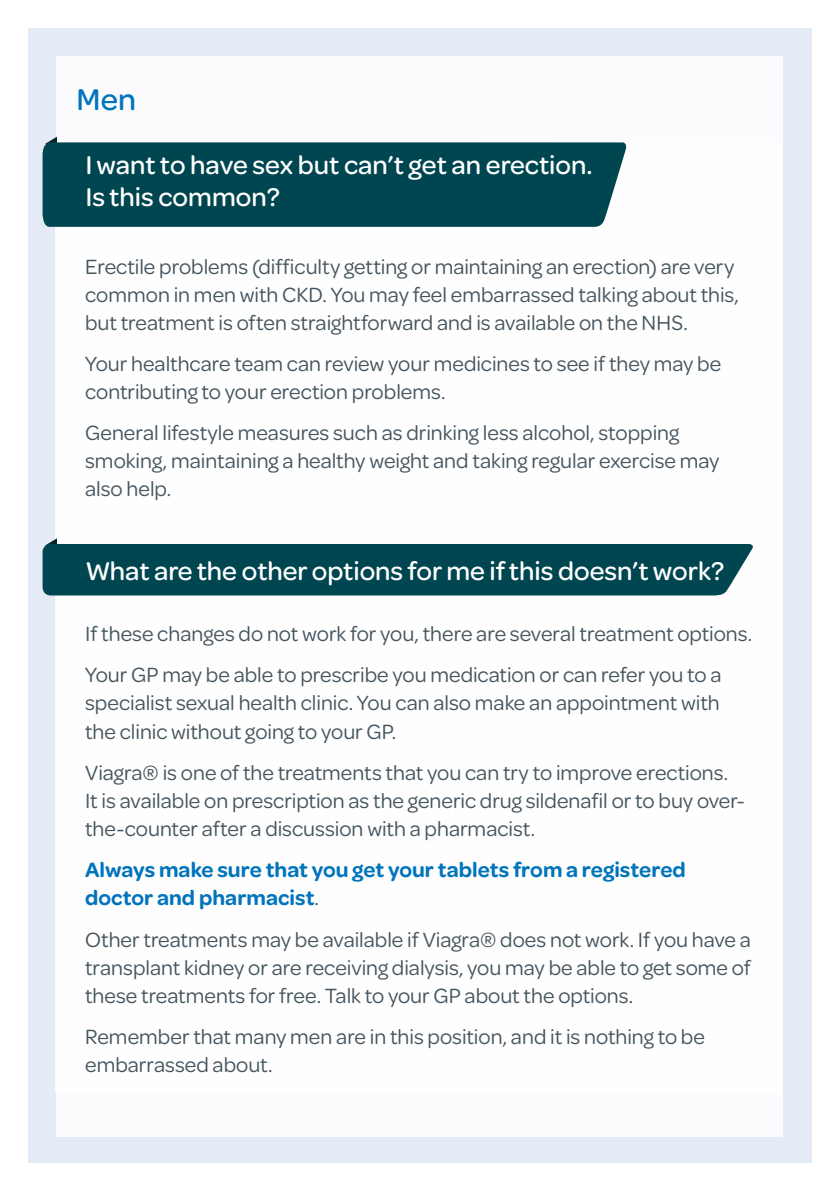
<style>
.page{position:relative;width:840px;height:1191px;background:#fff}
.page>*{position:absolute;margin:0;border:0;box-sizing:border-box;transform-origin:0 0}
.t1{font:500 32px "Omnes";color:#0174bc}
.t2{font:500 27.4px/32.8px "Omnes";color:#fff}
.t3{font:22px/28px "Omnes";color:#45555f}
.t4{font:600 22px/28px "Omnes";letter-spacing:.005em;color:#0174bc}
.s1{font-weight:400;color:#45555f}
</style>
<div class="page">
<div style="left:28px;top:28px;width:783px;height:1134px;background:#e5ebf6"></div>
<div style="left:57px;top:57px;width:725px;height:1080px;background:#fff"></div>
<div style="left:55px;top:142px;width:725px;height:950px;background:#fff"></div>
<svg style="left:48px;top:137px;width:9px;height:5px"></svg>
<div style="left:43px;top:142px;width:584px;height:85px;background:#004650"></div>
<svg style="left:43px;top:538px;width:710px;height:58px;background:#1f5c65"></svg>
<p class="t1" style="left:77px;top:77px;width:61px">Men</p>
<p class="t2" style="left:85px;top:146px;width:508px">I want to have sex but can’t get an erection.<br>Is this common?</p>
<p class="t3" style="left:85px;top:251px;width:655px">Erectile problems (difficulty getting or maintaining an erection) are very common in men with CKD. You may feel embarrassed talking about this, but treatment is often straightforward and is available on the NHS.</p>
<p class="t3" style="left:85px;top:348px;width:637px">Your healthcare team can review your medicines to see if they may be contributing to your erection problems.</p>
<p class="t3" style="left:85px;top:418px;width:635px">General lifestyle measures such as drinking less alcohol, stopping smoking, maintaining a healthy weight and taking regular exercise may also help.</p>
<p class="t2" style="left:85px;top:553px;width:640px">What are the other options for me if this doesn’t work?</p>
<p class="t3" style="left:85px;top:618px;width:668px">If these changes do not work for you, there are several treatment options.</p>
<p class="t3" style="left:85px;top:660px;width:637px;text-align:justify">Your GP may be able to prescribe you medication or can refer you to a specialist sexual health clinic. You can also make an appointment with the clinic without going to your GP.</p>
<p class="t3" style="left:85px;top:757px;width:660px">Viagra® is one of the treatments that you can try to improve erections.<br>It is available on prescription as the generic drug sildenafil or to buy over&shy;the-counter after a discussion with a pharmacist.</p>
<p class="t4" style="left:85px;top:854px;width:602px">Always make sure that you get your tablets from a registered doctor and pharmacist<span class="s1">.</span></p>
<p class="t3" style="left:85px;top:924px;width:667px;text-align:justify">Other treatments may be available if Viagra® does not work. If you have a transplant kidney or are receiving dialysis, you may be able to get some of these treatments for free. Talk to your GP about the options.</p>
<p class="t3" style="left:85px;top:1021px;width:621px">Remember that many men are in this position, and it is nothing to be embarrassed about.</p>
</div>
